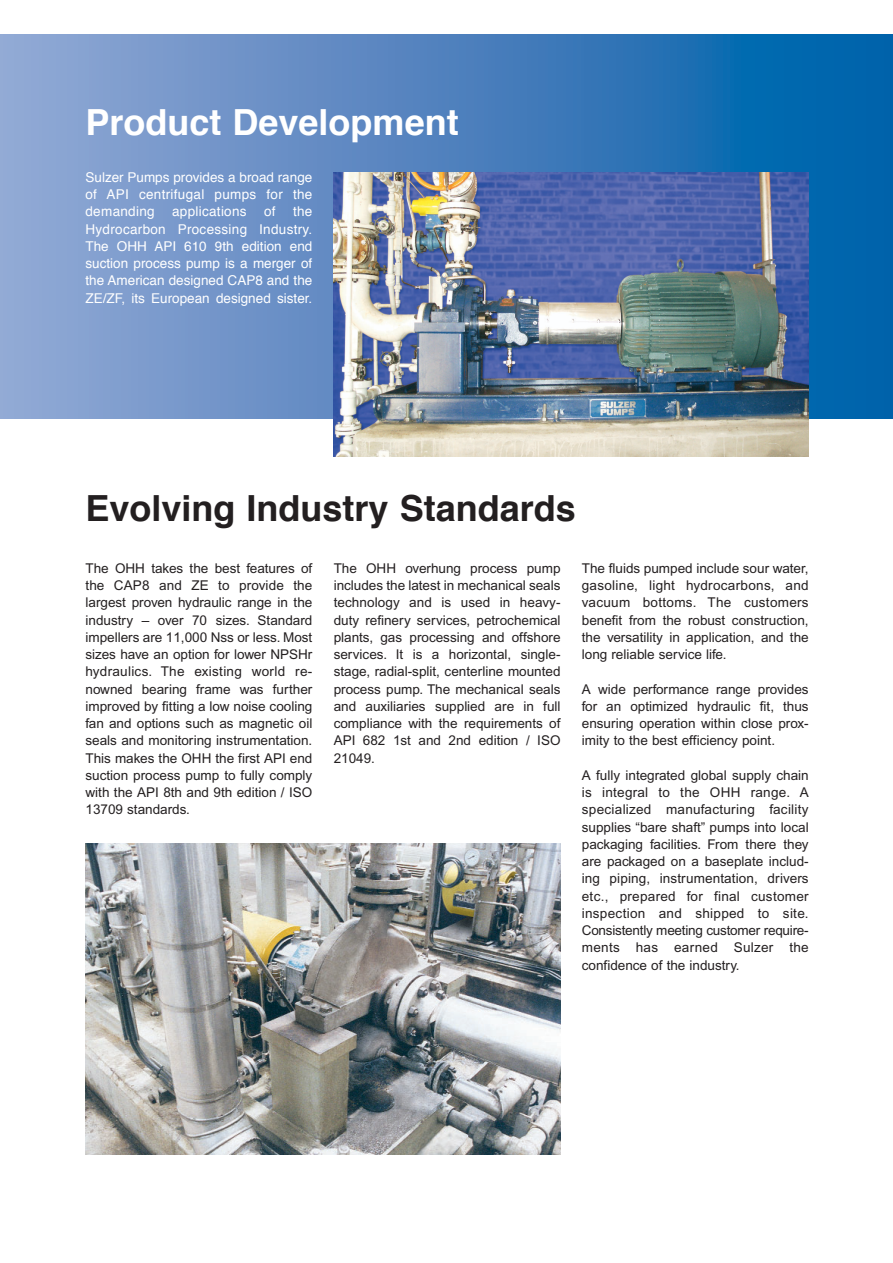
<style>
.page{position:relative;width:893px;height:1263px;background:#fff}
.page>*{position:absolute;margin:0;border:0;box-sizing:border-box;transform-origin:0 0}
.t1{font:700 36px "Helvetica";color:#231f20}
.t2{font:700 36px "Helvetica";color:#fff}
.t3{font:13.5px/17.2px "Arial";color:#231f20;text-align:justify}
.t4{font:13.5px/17.2px "Helvetica";color:#fff;text-align:justify}
.t5{font:13.5px "Helvetica";letter-spacing:.02em;color:#fff}
</style>
<div class="page">
<svg style="left:0;top:34px;width:892px;height:385px;background:#5488c1"></svg>
<img style="left:333px;top:172px;width:475px;height:285px">
<img style="left:85px;top:844px;width:475px;height:310px">
<h1 class="t2" style="left:85px;top:107px;width:374px">Product Development</h1>
<p class="t4" style="left:85px;top:170px;width:228px">Sulzer Pumps provides a broad range of API centrifugal pumps for the demanding</p>
<p class="t5" style="left:172px;top:206px;width:76px">applications</p>
<p class="t4" style="left:264px;top:204px;width:13px">of</p>
<p class="t4" style="left:85px;top:204px;width:228px;text-indent:207px">the Hydrocarbon Processing Industry.<br>The OHH API 610 9th edition end suction process pump is a merger of the American designed CAP8 and the ZE/ZF, its European designed sister.</p>
<h1 class="t1" style="left:85px;top:494px;width:492px">Evolving Industry Standards</h1>
<p class="t3" style="left:85px;top:561px;width:228px">The OHH takes the best features of the CAP8 and ZE to provide the largest proven hydraulic range in the industry – over 70 sizes. Standard impellers are 11,000 Nss or less. Most sizes have an option for lower NPSHr hydraulics. The existing world re&shy;nowned bearing frame was further improved by fitting a low noise cooling fan and options such as magnetic oil seals and monitoring instrumentation.<br>This makes the OHH the first API end suction process pump to fully comply with the API 8th and 9th edition / ISO 13709 standards.</p>
<p class="t3" style="left:333px;top:561px;width:228px">The OHH overhung process pump includes the latest in mechanical seals technology and is used in heavy&shy;duty refinery services, petrochemical plants, gas processing and offshore services. It is a horizontal, single&shy;stage, radial-split, centerline mounted process pump. The mechanical seals and auxiliaries supplied are in full compliance with the requirements of API 682 1st and 2nd edition / ISO 21049.</p>
<p class="t3" style="left:582px;top:561px;width:228px">The fluids pumped include sour water, gasoline, light hydrocarbons, and vacuum bottoms. The customers benefit from the robust construction, the versatility in application, and the long reliable service life.</p>
<p class="t3" style="left:582px;top:681px;width:228px">A wide performance range provides for an optimized hydraulic fit, thus ensuring operation within close prox&shy;imity to the best efficiency point.</p>
<p class="t3" style="left:582px;top:768px;width:228px">A fully integrated global supply chain is integral to the OHH range. A specialized manufacturing facility supplies “bare shaft” pumps into local packaging facilities. From there they are packaged on a baseplate includ&shy;ing piping, instrumentation, drivers etc., prepared for final customer inspection and shipped to site.<br>Consistently meeting customer require&shy;ments has earned Sulzer the confidence of the industry.</p>
</div>
